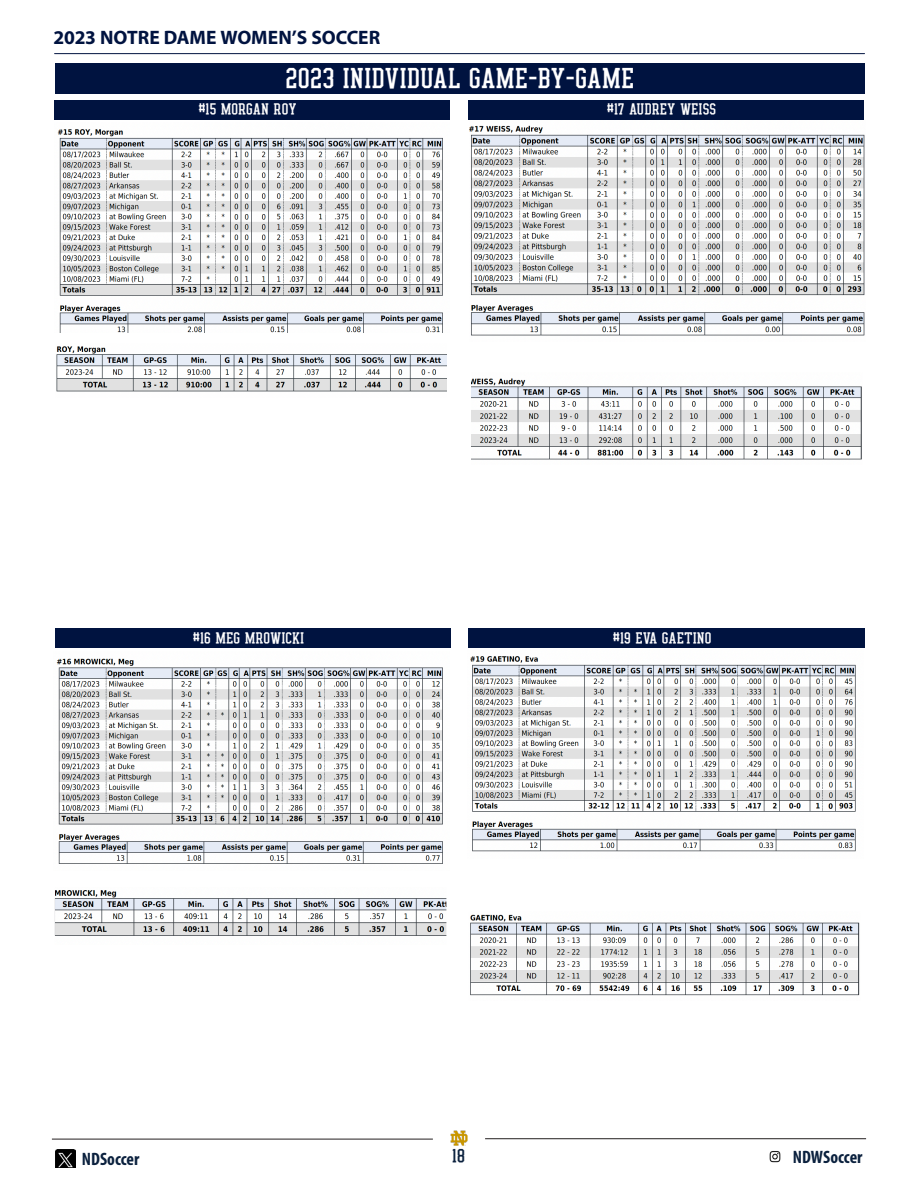
<style>
.page{position:relative;width:918px;height:1188px;background:#fff}
.page>*{position:absolute;margin:0;border:0;box-sizing:border-box;transform-origin:0 0}
.t1{font:27px "Leahy";color:#fff}
.t2{font:700 19.5px "Myriad Pro";letter-spacing:-.005em;color:#001340}
.t3{font:700 condensed 18px "Myriad Pro";color:#0b213e}
.t4{font:18px "Leahy";color:#0b213e}
.t5{font:15px "Leahy";color:#fff}
</style>
<div class="page">
<hr style="left:55px;top:53px;width:810px;height:1px;background:#001340">
<img style="left:56px;top:1150px;width:20px;height:18px">
<hr style="left:52px;top:1139px;width:381px;height:1px;background:#231f20">
<hr style="left:485px;top:1138px;width:381px;height:1px;background:#231f20">
<img style="left:450px;top:1130px;width:18px;height:16px">
<div style="left:55px;top:63px;width:810px;height:31px;background:#001340"></div>
<img style="left:769px;top:1151px;width:12px;height:12px">
<img style="left:472px;top:378px;width:390px;height:82px">
<img style="left:470px;top:119px;width:395px;height:217px">
<div style="left:54px;top:100px;width:396px;height:19px;background:#001340"></div>
<div style="left:55px;top:628px;width:396px;height:20px;background:#001340"></div>
<div style="left:468px;top:100px;width:396px;height:19px;background:#001340"></div>
<div style="left:469px;top:628px;width:396px;height:20px;background:#001340"></div>
<img style="left:470px;top:656px;width:386px;height:196px">
<img style="left:470px;top:914px;width:389px;height:82px">
<img style="left:56px;top:658px;width:387px;height:206px">
<img style="left:56px;top:890px;width:389px;height:46px">
<img style="left:57px;top:129px;width:386px;height:204px">
<img style="left:56px;top:346px;width:390px;height:46px">
<h2 class="t2" style="left:54px;top:25px;width:328px">2023 NOTRE DAME WOMEN’S SOCCER</h2>
<p class="t1" style="left:286px;top:64px;width:350px">2023 INIDVIDUAL GAME-BY-GAME</p>
<p class="t5" style="left:199px;top:101px;width:100px">#15 MORGAN ROY</p>
<p class="t5" style="left:607px;top:101px;width:111px">#17 AUDREY WEISS</p>
<p class="t5" style="left:193px;top:630px;width:113px">#16 MEG MROWICKI</p>
<p class="t5" style="left:613px;top:630px;width:100px">#19 EVA GAETINO</p>
<p class="t3" style="left:82px;top:1148px;width:59px">NDSoccer</p>
<p class="t4" style="left:453px;top:1147px;width:14px">18</p>
<p class="t3" style="left:793px;top:1146px;width:71px">NDWSoccer</p>
</div>
